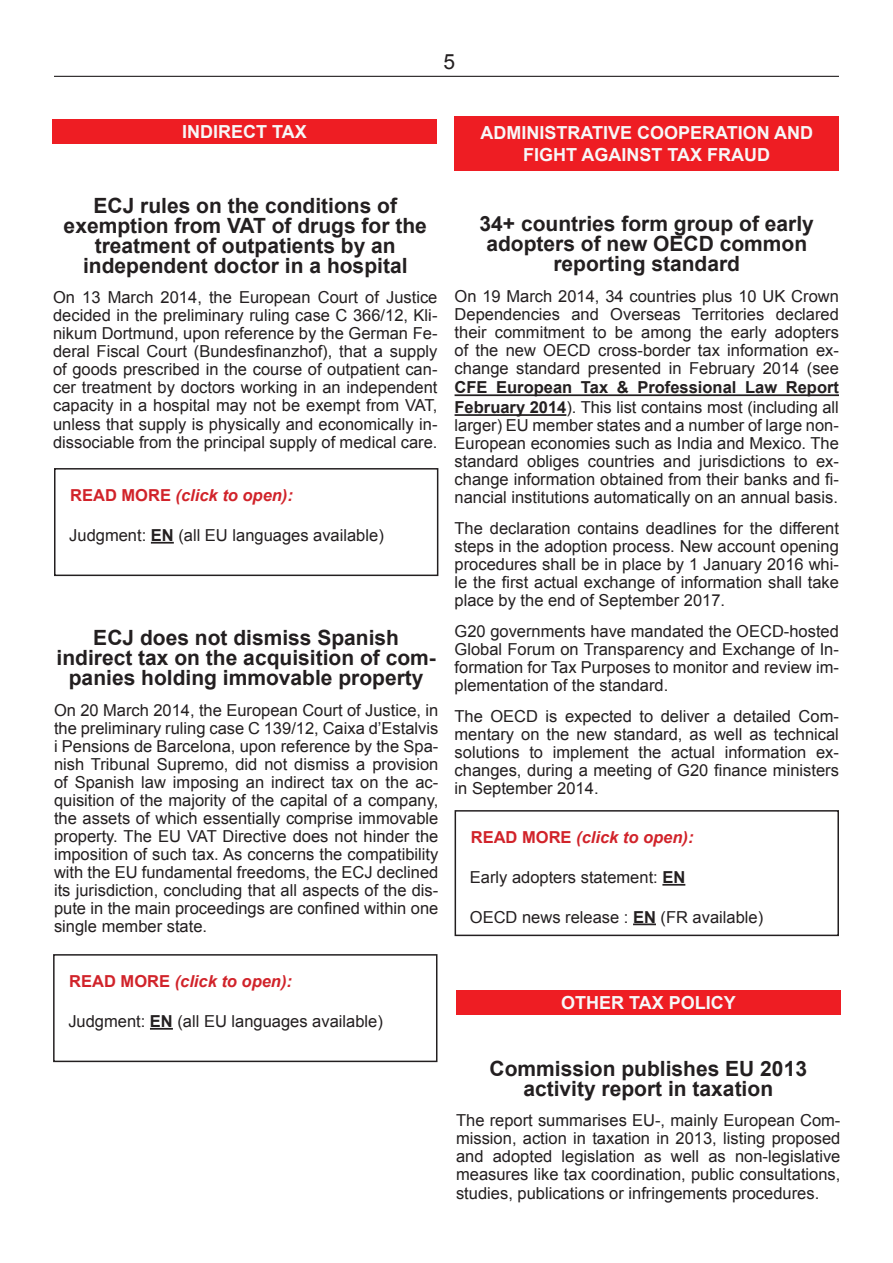
<style>
.page{position:relative;width:893px;height:1263px;background:#fff}
.page>*{position:absolute;margin:0;border:0;box-sizing:border-box;transform-origin:0 0}
.Title_2{font:700 21px/19.8px "Arial";color:#231f20;text-align:center}
.t1{font:21px "Arial";color:#231f20}
.t2{font:700 18px/21.6px "Arial";color:#f7f7f8;text-align:center}
.Text_1{font:16.5px/18px "Arial";color:#231f20;text-align:justify}
.Hyperlink{font:16.5px "Arial";color:#231f20}
.Text_1-2{font:700 16.5px/19.8px "Arial";color:#231f20}
.t3{font:italic 700 16.5px "Arial";color:#d1232a}
.s1{font-style:normal}
.s2{font-weight:700}
.s3{font-weight:400}
</style>
<div class="page">
<hr style="left:54px;top:76px;width:785px;height:1px;background:#231f20">
<div style="left:52px;top:119px;width:385px;height:25px;background:#ee1d23"></div>
<hr style="left:151px;top:542px;width:23px;height:2px;background:#231f20">
<div style="left:54px;top:468px;width:384px;height:108px;border:2px solid #231f20"></div>
<div style="left:455px;top:117px;width:384px;height:54px;background:#ee1d23"></div>
<hr style="left:662px;top:884px;width:23px;height:2px;background:#231f20">
<hr style="left:633px;top:923px;width:23px;height:2px;background:#231f20">
<div style="left:455px;top:810px;width:384px;height:126px;border:2px solid #231f20"></div>
<hr style="left:455px;top:394px;width:384px;height:2px;background:#231f20">
<hr style="left:455px;top:414px;width:111px;height:2px;background:#231f20">
<hr style="left:150px;top:1028px;width:23px;height:2px;background:#231f20">
<div style="left:53px;top:954px;width:384px;height:108px;border:2px solid #231f20"></div>
<div style="left:456px;top:990px;width:384px;height:25px;background:#ee1d23"></div>
<p class="t2" style="left:182px;top:122px;width:126px">INDIRECT TAX</p>
<p class="t1" style="left:444px;top:48px;width:13px">5</p>
<p class="t2" style="left:480px;top:123px;width:334px">ADMINISTRATIVE COOPERATION AND<br>FIGHT AGAINST TAX FRAUD</p>
<p class="Title_2" style="left:94px;top:197px;width:305px">ECJ rules on the conditions of</p>
<p class="Title_2" style="left:64px;top:217px;width:365px">exemption from VAT of drugs for the treatment of outpatients by an</p>
<p class="Title_2" style="left:83px;top:256px;width:326px">independent doctor in a hospital</p>
<p class="Text_1" style="left:53px;top:289px;width:386px">On 13 March 2014, the European Court of Justice decided in the preliminary ruling case C 366/12, Kli&shy;nikum Dortmund, upon reference by the German Fe&shy;deral Fiscal Court (Bundesfinanzhof), that a supply of goods prescribed in the course of outpatient can&shy;cer treatment by doctors working in an independent capacity in a hospital may not be exempt from VAT, unless that supply is physically and economically in&shy;dissociable from the principal supply of medical care.</p>
<p class="t3" style="left:70px;top:485px;width:224px"><span class="s1">READ MORE</span> (click to open):</p>
<p class="Hyperlink" style="left:69px;top:524px;width:316px">Judgment: <span class="s2">EN</span> (all EU languages available)</p>
<p class="Title_2" style="left:93px;top:629px;width:307px">ECJ does not dismiss Spanish</p>
<p class="Title_2" style="left:57px;top:649px;width:381px">indirect tax on the acquisition of com&shy;panies holding immovable property</p>
<p class="Text_1" style="left:54px;top:701px;width:386px">On 20 March 2014, the European Court of Justice, in the preliminary ruling case C 139/12, Caixa d’Estalvis i Pensions de Barcelona, upon reference by the Spa&shy;nish Tribunal Supremo, did not dismiss a provision of Spanish law imposing an indirect tax on the ac&shy;quisition of the majority of the capital of a company, the assets of which essentially comprise immovable property. The EU VAT Directive does not hinder the imposition of such tax. As concerns the compatibility with the EU fundamental freedoms, the ECJ declined its jurisdiction, concluding that all aspects of the dis&shy;pute in the main proceedings are confined within one single member state.</p>
<p class="t3" style="left:69px;top:971px;width:224px"><span class="s1">READ MORE</span> (click to open):</p>
<p class="Hyperlink" style="left:68px;top:1010px;width:316px">Judgment: <span class="s2">EN</span> (all EU languages available)</p>
<p class="Title_2" style="left:480px;top:215px;width:336px">34+ countries form group of early</p>
<p class="Title_2" style="left:486px;top:235px;width:322px">adopters of new OECD common</p>
<p class="Title_2" style="left:553px;top:254px;width:188px">reporting standard</p>
<p class="Text_1" style="left:455px;top:287px;width:386px">On 19 March 2014, 34 countries plus 10 UK Crown Dependencies and Overseas Territories declared their commitment to be among the early adopters of the new OECD cross-border tax information ex&shy;change standard presented in February 2014 (see</p>
<p class="Text_1-2" style="left:455px;top:378px;width:386px">CFE European Tax &amp; Professional Law Report<br>February 2014<span class="s3">). This list contains most (including all</span></p>
<p class="Text_1" style="left:455px;top:417px;width:386px">larger) EU member states and a number of large non-European economies such as India and Mexico. The standard obliges countries and jurisdictions to ex&shy;change information obtained from their banks and fi&shy;nancial institutions automatically on an annual basis.</p>
<p class="Text_1" style="left:455px;top:519px;width:386px">The declaration contains deadlines for the different steps in the adoption process. New account opening procedures shall be in place by 1 January 2016 whi&shy;le the first actual exchange of information shall take place by the end of September 2017.</p>
<p class="Text_1" style="left:455px;top:622px;width:386px">G20 governments have mandated the OECD-hosted Global Forum on Transparency and Exchange of In&shy;formation for Tax Purposes to monitor and review im&shy;plementation of the standard.</p>
<p class="Text_1" style="left:455px;top:707px;width:386px">The OECD is expected to deliver a detailed Com&shy;mentary on the new standard, as well as technical solutions to implement the actual information ex&shy;changes, during a meeting of G20 finance ministers in September 2014.</p>
<p class="t3" style="left:471px;top:827px;width:224px"><span class="s1">READ MORE</span> (click to open):</p>
<p class="Hyperlink" style="left:470px;top:866px;width:217px">Early adopters statement: <span class="s2">EN</span></p>
<p class="Hyperlink" style="left:470px;top:906px;width:295px">OECD news release : <span class="s2">EN</span> (FR available)</p>
<p class="t2" style="left:561px;top:992px;width:176px">OTHER TAX POLICY</p>
<p class="Title_2" style="left:490px;top:1059px;width:319px">Commission publishes EU 2013</p>
<p class="Title_2" style="left:523px;top:1079px;width:251px">activity report in taxation</p>
<p class="Text_1" style="left:456px;top:1112px;width:386px">The report summarises EU-, mainly European Com&shy;mission, action in taxation in 2013, listing proposed and adopted legislation as well as non-legislative measures like tax coordination, public consultations, studies, publications or infringements procedures.</p>
</div>
